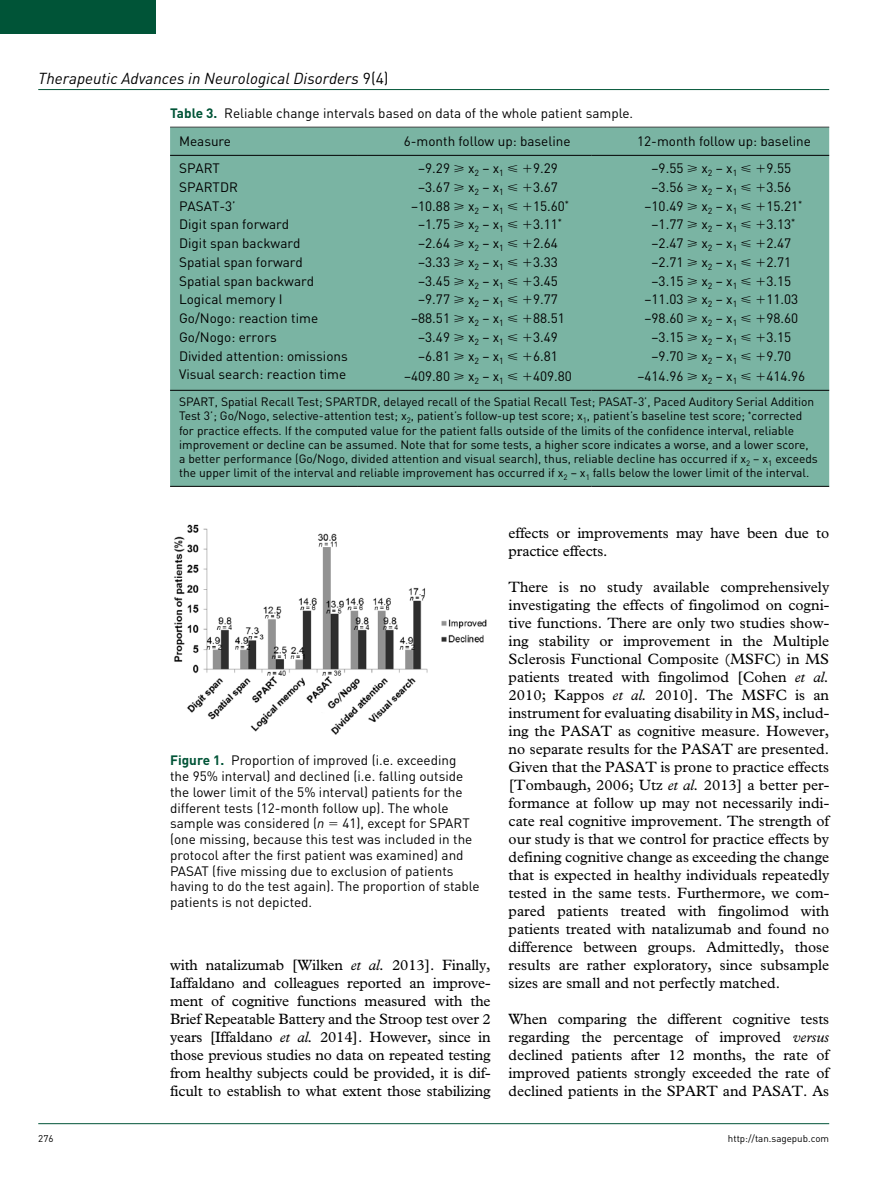
<style>
.page{position:relative;width:893px;height:1191px;background:#fff}
.page>*{position:absolute;margin:0;border:0;box-sizing:border-box;transform-origin:0 0}
.t1{font:italic 15.75px "DIN";color:#000}
.t2{font:15px/18px "Plantin Std";letter-spacing:-.01em;color:#000;text-align:justify}
.t3{font:13.5px/15.8px "DIN";color:#000}
.t4{font:12px/14.2px "DIN";color:#000}
.t5{font:9.75px "DIN";color:#000}
.s1{font-style:normal}
.s2{font-weight:700;color:#005437}
.s3{font-style:italic}
</style>
<div class="page">
<hr style="left:38px;top:89px;width:791px;height:1px;background:#005437">
<hr style="left:38px;top:1123px;width:791px;height:1px;background:#005437">
<div style="left:0;top:0;width:155px;height:34px;background:#005437"></div>
<hr style="left:170px;top:127px;width:659px;height:1px;background:#000">
<div style="left:170px;top:128px;width:659px;height:358px;background:#7ab4a3"></div>
<hr style="left:170px;top:155px;width:188px;height:1px;background:#000">
<hr style="left:358px;top:155px;width:233px;height:1px;background:#000">
<hr style="left:591px;top:155px;width:238px;height:1px;background:#000">
<hr style="left:170px;top:390px;width:188px;height:1px;background:#000">
<hr style="left:358px;top:390px;width:233px;height:1px;background:#000">
<hr style="left:591px;top:390px;width:238px;height:1px;background:#000">
<hr style="left:170px;top:486px;width:188px;height:1px;background:#000">
<hr style="left:358px;top:486px;width:233px;height:1px;background:#000">
<hr style="left:591px;top:486px;width:238px;height:1px;background:#000">
<img style="left:174px;top:524px;width:313px;height:211px">
<svg style="left:523px;top:165px;width:8px;height:8px"></svg>
<svg style="left:757px;top:165px;width:8px;height:8px"></svg>
<svg style="left:523px;top:183px;width:8px;height:8px"></svg>
<svg style="left:757px;top:183px;width:8px;height:8px"></svg>
<svg style="left:523px;top:202px;width:8px;height:8px"></svg>
<svg style="left:757px;top:202px;width:8px;height:8px"></svg>
<svg style="left:523px;top:221px;width:8px;height:8px"></svg>
<svg style="left:757px;top:221px;width:8px;height:8px"></svg>
<svg style="left:523px;top:240px;width:8px;height:8px"></svg>
<svg style="left:757px;top:240px;width:8px;height:8px"></svg>
<svg style="left:523px;top:258px;width:8px;height:8px"></svg>
<svg style="left:757px;top:258px;width:8px;height:8px"></svg>
<svg style="left:523px;top:277px;width:8px;height:8px"></svg>
<svg style="left:757px;top:277px;width:8px;height:8px"></svg>
<svg style="left:523px;top:296px;width:8px;height:8px"></svg>
<svg style="left:757px;top:296px;width:8px;height:8px"></svg>
<svg style="left:523px;top:315px;width:8px;height:8px"></svg>
<svg style="left:757px;top:315px;width:8px;height:8px"></svg>
<svg style="left:523px;top:333px;width:8px;height:8px"></svg>
<svg style="left:757px;top:333px;width:8px;height:8px"></svg>
<svg style="left:523px;top:352px;width:8px;height:8px"></svg>
<svg style="left:757px;top:352px;width:8px;height:8px"></svg>
<svg style="left:523px;top:373px;width:8px;height:8px"></svg>
<svg style="left:757px;top:373px;width:8px;height:8px"></svg>
<p class="t1" style="left:38px;top:68px;width:352px">Therapeutic Advances in Neurological Disorders <span class="s1">9(4)</span></p>
<p class="t3" style="left:179px;top:98px;width:456px;line-height:28.5px;text-indent:-9px"><span class="s2">Table 3.</span> Reliable change intervals based on data of the whole patient sample.<br>Measure</p>
<p class="t3" style="left:404px;top:133px;width:168px">6-month follow up: baseline</p>
<p class="t3" style="left:637px;top:133px;width:175px">12-month follow up: baseline</p>
<p class="t3" style="left:179px;top:160px;width:42px">SPART</p>
<p class="t3" style="left:418px;top:160px;width:141px">–9.29 ⩾ x<sub>2</sub> – x<sub>1</sub> ⩽ 9.29</p>
<p class="t3" style="left:652px;top:160px;width:141px">–9.55 ⩾ x<sub>2</sub> – x<sub>1</sub> ⩽ 9.55</p>
<p class="t3" style="left:179px;top:179px;width:60px">SPARTDR</p>
<p class="t3" style="left:418px;top:179px;width:141px">–3.67 ⩾ x<sub>2</sub> – x<sub>1</sub> ⩽ 3.67</p>
<p class="t3" style="left:652px;top:179px;width:141px">–3.56 ⩾ x<sub>2</sub> – x<sub>1</sub> ⩽ 3.56</p>
<p class="t3" style="left:179px;top:197px;width:58px">PASAT-3’</p>
<p class="t3" style="left:411px;top:197px;width:159px">–10.88 ⩾ x<sub>2</sub> – x<sub>1</sub> ⩽ 15.60<sup>*</sup></p>
<p class="t3" style="left:644px;top:197px;width:159px">–10.49 ⩾ x<sub>2</sub> – x<sub>1</sub> ⩽ 15.21<sup>*</sup></p>
<p class="t3" style="left:179px;top:216px;width:112px">Digit span forward</p>
<p class="t3" style="left:418px;top:216px;width:145px">–1.75 ⩾ x<sub>2</sub> – x<sub>1</sub> ⩽ 3.11<sup>*</sup></p>
<p class="t3" style="left:652px;top:216px;width:145px">–1.77 ⩾ x<sub>2</sub> – x<sub>1</sub> ⩽ 3.13<sup>*</sup></p>
<p class="t3" style="left:179px;top:235px;width:123px">Digit span backward</p>
<p class="t3" style="left:418px;top:235px;width:141px">–2.64 ⩾ x<sub>2</sub> – x<sub>1</sub> ⩽ 2.64</p>
<p class="t3" style="left:652px;top:235px;width:141px">–2.47 ⩾ x<sub>2</sub> – x<sub>1</sub> ⩽ 2.47</p>
<p class="t3" style="left:179px;top:254px;width:125px">Spatial span forward</p>
<p class="t3" style="left:418px;top:254px;width:141px">–3.33 ⩾ x<sub>2</sub> – x<sub>1</sub> ⩽ 3.33</p>
<p class="t3" style="left:652px;top:254px;width:141px">–2.71 ⩾ x<sub>2</sub> – x<sub>1</sub> ⩽ 2.71</p>
<p class="t3" style="left:179px;top:272px;width:137px">Spatial span backward</p>
<p class="t3" style="left:418px;top:272px;width:141px">–3.45 ⩾ x<sub>2</sub> – x<sub>1</sub> ⩽ 3.45</p>
<p class="t3" style="left:652px;top:272px;width:141px">–3.15 ⩾ x<sub>2</sub> – x<sub>1</sub> ⩽ 3.15</p>
<p class="t3" style="left:179px;top:291px;width:105px">Logical memory I</p>
<p class="t3" style="left:418px;top:291px;width:141px">–9.77 ⩾ x<sub>2</sub> – x<sub>1</sub> ⩽ 9.77</p>
<p class="t3" style="left:644px;top:291px;width:155px">–11.03 ⩾ x<sub>2</sub> – x<sub>1</sub> ⩽ 11.03</p>
<p class="t3" style="left:179px;top:310px;width:141px">Go/Nogo: reaction time</p>
<p class="t3" style="left:411px;top:310px;width:155px">–88.51 ⩾ x<sub>2</sub> – x<sub>1</sub> ⩽ 88.51</p>
<p class="t3" style="left:644px;top:310px;width:155px">–98.60 ⩾ x<sub>2</sub> – x<sub>1</sub> ⩽ 98.60</p>
<p class="t3" style="left:179px;top:329px;width:99px">Go/Nogo: errors</p>
<p class="t3" style="left:418px;top:329px;width:141px">–3.49 ⩾ x<sub>2</sub> – x<sub>1</sub> ⩽ 3.49</p>
<p class="t3" style="left:652px;top:329px;width:141px">–3.15 ⩾ x<sub>2</sub> – x<sub>1</sub> ⩽ 3.15</p>
<p class="t3" style="left:179px;top:347px;width:170px">Divided attention: omissions</p>
<p class="t3" style="left:418px;top:347px;width:141px">–6.81 ⩾ x<sub>2</sub> – x<sub>1</sub> ⩽ 6.81</p>
<p class="t3" style="left:652px;top:347px;width:141px">–9.70 ⩾ x<sub>2</sub> – x<sub>1</sub> ⩽ 9.70</p>
<p class="t3" style="left:179px;top:366px;width:169px">Visual search: reaction time</p>
<p class="t3" style="left:404px;top:368px;width:169px">–409.80 ⩾ x<sub>2</sub> – x<sub>1</sub> ⩽ 409.80</p>
<p class="t3" style="left:637px;top:368px;width:169px">–414.96 ⩾ x<sub>2</sub> – x<sub>1</sub> ⩽ 414.96</p>
<p class="t4" style="left:179px;top:394px;width:640px">SPART, Spatial Recall Test; SPARTDR, delayed recall of the Spatial Recall Test; PASAT-3’, Paced Auditory Serial Addition Test 3’; Go/Nogo, selective-attention test; x<sub>2</sub>, patient’s follow-up test score; x<sub>1</sub>, patient’s baseline test score; <sup>*</sup>corrected for practice effects. If the computed value for the patient falls outside of the limits of the confidence interval, reliable improvement or decline can be assumed. Note that for some tests, a higher score indicates a worse, and a lower score, a better performance (Go/Nogo, divided attention and visual search), thus, reliable decline has occurred if x<sub>2</sub> – x<sub>1</sub> exceeds the upper limit of the interval and reliable improvement has occurred if x<sub>2</sub> – x<sub>1</sub> falls below the lower limit of the interval.</p>
<p class="t3" style="left:170px;top:752px;width:295px"><span class="s2">Figure 1.</span> Proportion of improved (i.e. exceeding the 95% interval) and declined (i.e. falling outside the lower limit of the 5% interval) patients for the different tests (12-month follow up). The whole sample was considered (<span class="s3">n</span></p>
<p class="t3" style="left:170px;top:815px;width:311px;text-indent:172px">41), except for SPART (one missing, because this test was included in the protocol after the first patient was examined) and PASAT (five missing due to exclusion of patients having to do the test again). The proportion of stable patients is not depicted.</p>
<p class="t2" style="left:170px;top:956px;width:322px">with natalizumab [Wilken <span class="s3">et al.</span> 2013]. Finally, Iaffaldano and colleagues reported an improve&shy;ment of cognitive functions measured with the Brief Repeatable Battery and the Stroop test over 2 years [Iffaldano <span class="s3">et al.</span> 2014]. However, since in those previous studies no data on repeated testing from healthy subjects could be provided, it is dif&shy;ficult to establish to what extent those stabilizing</p>
<p class="t2" style="left:509px;top:524px;width:322px">effects or improvements may have been due to practice effects.</p>
<p class="t2" style="left:509px;top:578px;width:322px">There is no study available comprehensively investigating the effects of fingolimod on cogni&shy;tive functions. There are only two studies show&shy;ing stability or improvement in the Multiple Sclerosis Functional Composite (MSFC) in MS patients treated with fingolimod [Cohen <span class="s3">et al.<br></span>2010; Kappos <span class="s3">et al.</span> 2010]. The MSFC is an instrument for evaluating disability in MS, includ&shy;ing the PASAT as cognitive measure. However, no separate results for the PASAT are presented.<br>Given that the PASAT is prone to practice effects [Tombaugh, 2006; Utz <span class="s3">et al.</span> 2013] a better per&shy;formance at follow up may not necessarily indi&shy;cate real cognitive improvement. The strength of our study is that we control for practice effects by defining cognitive change as exceeding the change that is expected in healthy individuals repeatedly tested in the same tests. Furthermore, we com&shy;pared patients treated with fingolimod with patients treated with natalizumab and found no difference between groups. Admittedly, those results are rather exploratory, since subsample sizes are small and not perfectly matched.</p>
<p class="t2" style="left:509px;top:1010px;width:322px">When comparing the different cognitive tests regarding the percentage of improved <span class="s3">versus </span>declined patients after 12 months, the rate of improved patients strongly exceeded the rate of declined patients in the SPART and PASAT. As</p>
<p class="t5" style="left:38px;top:1132px;width:17px">276</p>
<p class="t5" style="left:728px;top:1132px;width:103px">http://tan.sagepub.com</p>
</div>
